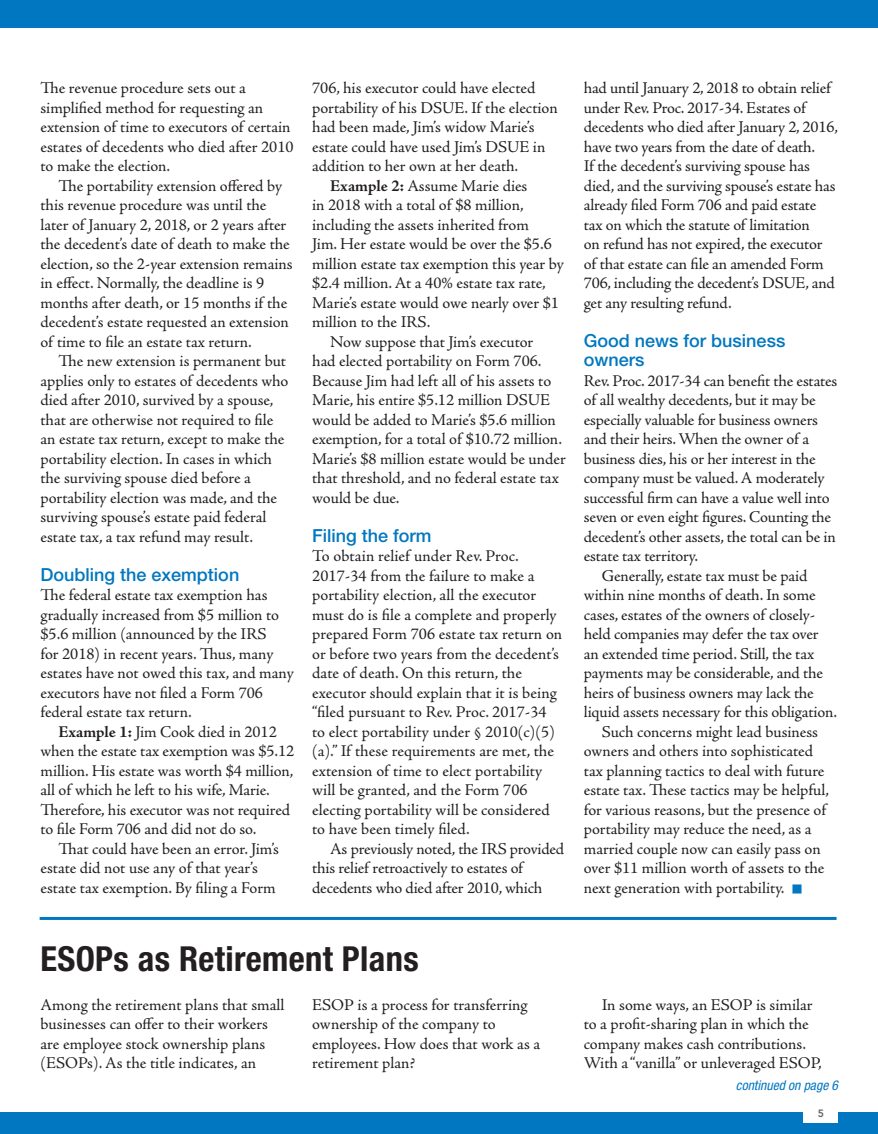
<style>
.page{position:relative;width:878px;height:1134px;background:#fff}
.page>*{position:absolute;margin:0;border:0;box-sizing:border-box;transform-origin:0 0}
.t1{font:700 condensed 34.5px "Helvetica Neue";letter-spacing:.01em;color:#231f20}
.t2{font:500 18px/19.5px "Helvetica Neue";color:#0077c0}
.t3{font:16.5px/19.5px "Adobe Jenson Pro";letter-spacing:-.005em;color:#231f20}
.t4{font:italic condensed 13.5px "Helvetica Neue";color:#0077c0}
.t5{font:800 10.5px "Avenir";color:#636366}
.s1{font-weight:700}
</style>
<div class="page">
<div style="left:0;top:0;width:878px;height:28px;background:#0077c0"></div>
<div style="left:0;top:1112px;width:878px;height:22px;background:#0077c0"></div>
<div style="left:803px;top:1104px;width:35px;height:19px;background:#fff"></div>
<hr style="left:40px;top:917px;width:796px;height:3px;background:#0077c0">
<p class="t3" style="left:40px;top:78px;width:254px">The revenue procedure sets out a simplified method for requesting an extension of time to executors of certain estates of decedents who died after 2010 to make the election.</p>
<p class="t3" style="left:40px;top:176px;width:254px;text-indent:18px">The portability extension offered by this revenue procedure was until the later of January 2, 2018, or 2 years after the decedent’s date of death to make the election, so the 2-year extension remains in effect. Normally, the deadline is 9 months after death, or 15 months if the decedent’s estate requested an extension of time to file an estate tax return.</p>
<p class="t3" style="left:40px;top:351px;width:249px;text-indent:18px">The new extension is permanent but applies only to estates of decedents who died after 2010, survived by a spouse, that are otherwise not required to file an estate tax return, except to make the portability election. In cases in which the surviving spouse died before a portability election was made, and the surviving spouse’s estate paid federal estate tax, a tax refund may result.</p>
<p class="t2" style="left:40px;top:564px;width:200px">Doubling the exemption</p>
<p class="t3" style="left:40px;top:585px;width:255px">The federal estate tax exemption has gradually increased from $5 million to $5.6 million (announced by the IRS<br>for 2018) in recent years. Thus, many estates have not owed this tax, and many executors have not filed a Form 706 federal estate tax return.</p>
<p class="t3" style="left:40px;top:722px;width:255px;text-indent:18px"><span class="s1">Example 1:</span> Jim Cook died in 2012 when the estate tax exemption was $5.12 million. His estate was worth $4 million, all of which he left to his wife, Marie.<br>Therefore, his executor was not required to file Form 706 and did not do so.</p>
<p class="t3" style="left:40px;top:839px;width:240px;text-indent:18px">That could have been an error. Jim’s estate did not use any of that year’s estate tax exemption. By filing a Form</p>
<p class="t3" style="left:312px;top:78px;width:225px">706, his executor could have elected</p>
<p class="t3" style="left:312px;top:98px;width:247px">portability of his DSUE. If the election</p>
<p class="t3" style="left:312px;top:117px;width:224px">had been made, Jim’s widow Marie’s</p>
<p class="t3" style="left:312px;top:137px;width:235px">estate could have used Jim’s DSUE in</p>
<p class="t3" style="left:312px;top:156px;width:207px">addition to her own at her death.</p>
<p class="t3" style="left:330px;top:176px;width:199px"><span class="s1">Example 2:</span> Assume Marie dies</p>
<p class="t3" style="left:312px;top:195px;width:213px">in 2018 with a total of $8 million,</p>
<p class="t3" style="left:312px;top:215px;width:218px">including the assets inherited from</p>
<p class="t3" style="left:312px;top:234px;width:241px">Jim. Her estate would be over the $5.6</p>
<p class="t3" style="left:312px;top:254px;width:253px">million estate tax exemption this year by</p>
<p class="t3" style="left:312px;top:273px;width:235px">$2.4 million. At a 40% estate tax rate,</p>
<p class="t3" style="left:312px;top:293px;width:248px">Marie’s estate would owe nearly over $1</p>
<p class="t3" style="left:312px;top:312px;width:120px">million to the IRS.</p>
<p class="t3" style="left:330px;top:332px;width:205px">Now suppose that Jim’s executor</p>
<p class="t3" style="left:312px;top:351px;width:231px">had elected portability on Form 706.</p>
<p class="t3" style="left:312px;top:371px;width:240px">Because Jim had left all of his assets to</p>
<p class="t3" style="left:312px;top:390px;width:239px">Marie, his entire $5.12 million DSUE</p>
<p class="t3" style="left:312px;top:410px;width:245px">would be added to Marie’s $5.6 million</p>
<p class="t3" style="left:312px;top:429px;width:251px">exemption, for a total of $10.72 million.</p>
<p class="t3" style="left:312px;top:449px;width:255px">Marie’s $8 million estate would be under</p>
<p class="t3" style="left:312px;top:468px;width:248px">that threshold, and no federal estate tax</p>
<p class="t3" style="left:312px;top:488px;width:89px">would be due.</p>
<p class="t2" style="left:312px;top:525px;width:121px">Filing the form</p>
<p class="t3" style="left:312px;top:546px;width:251px">To obtain relief under Rev. Proc.<br>2017-34 from the failure to make a portability election, all the executor must do is file a complete and properly prepared Form 706 estate tax return on or before two years from the decedent’s date of death. On this return, the executor should explain that it is being “filed pursuant to Rev. Proc. 2017-34 to elect portability under § 2010(c)(5) (a).” If these requirements are met, the extension of time to elect portability will be granted, and the Form 706 electing portability will be considered to have been timely filed.</p>
<p class="t3" style="left:312px;top:839px;width:253px;text-indent:18px">As previously noted, the IRS provided this relief retroactively to estates of decedents who died after 2010, which</p>
<p class="t3" style="left:584px;top:78px;width:255px">had until January 2, 2018 to obtain relief under Rev. Proc. 2017-34. Estates of decedents who died after January 2, 2016, have two years from the date of death.<br>If the decedent’s surviving spouse has died, and the surviving spouse’s estate has already filed Form 706 and paid estate tax on which the statute of limitation<br>on refund has not expired, the executor of that estate can file an amended Form 706, including the decedent’s DSUE, and get any resulting refund.</p>
<p class="t2" style="left:584px;top:330px;width:203px">Good news for business owners</p>
<p class="t3" style="left:584px;top:371px;width:255px">Rev. Proc. 2017-34 can benefit the estates</p>
<p class="t3" style="left:584px;top:390px;width:233px">of all wealthy decedents, but it may be</p>
<p class="t3" style="left:584px;top:410px;width:236px">especially valuable for business owners</p>
<p class="t3" style="left:584px;top:429px;width:227px">and their heirs. When the owner of a</p>
<p class="t3" style="left:584px;top:449px;width:233px">business dies, his or her interest in the</p>
<p class="t3" style="left:584px;top:468px;width:242px">company must be valued. A moderately</p>
<p class="t3" style="left:584px;top:488px;width:247px">successful firm can have a value well into</p>
<p class="t3" style="left:584px;top:507px;width:249px">seven or even eight figures. Counting the</p>
<p class="t3" style="left:584px;top:527px;width:253px">decedent’s other assets, the total can be in</p>
<p class="t3" style="left:584px;top:546px;width:116px">estate tax territory.</p>
<p class="t3" style="left:602px;top:566px;width:207px">Generally, estate tax must be paid</p>
<p class="t3" style="left:584px;top:585px;width:233px">within nine months of death. In some</p>
<p class="t3" style="left:584px;top:605px;width:233px">cases, estates of the owners of closely-</p>
<p class="t3" style="left:584px;top:624px;width:236px">held companies may defer the tax over</p>
<p class="t3" style="left:584px;top:644px;width:232px">an extended time period. Still, the tax</p>
<p class="t3" style="left:584px;top:663px;width:241px">payments may be considerable, and the</p>
<p class="t3" style="left:584px;top:683px;width:231px">heirs of business owners may lack the</p>
<p class="t3" style="left:584px;top:702px;width:255px">liquid assets necessary for this obligation.</p>
<p class="t3" style="left:602px;top:722px;width:218px">Such concerns might lead business</p>
<p class="t3" style="left:584px;top:741px;width:231px">owners and others into sophisticated</p>
<p class="t3" style="left:584px;top:761px;width:242px">tax planning tactics to deal with future</p>
<p class="t3" style="left:584px;top:780px;width:247px">estate tax. These tactics may be helpful,</p>
<p class="t3" style="left:584px;top:800px;width:244px">for various reasons, but the presence of</p>
<p class="t3" style="left:584px;top:819px;width:229px">portability may reduce the need, as a</p>
<p class="t3" style="left:584px;top:839px;width:238px">married couple now can easily pass on</p>
<p class="t3" style="left:584px;top:858px;width:242px">over $11 million worth of assets to the</p>
<p class="t3" style="left:584px;top:878px;width:202px">next generation with portability.</p>
<h1 class="t1" style="left:40px;top:937px;width:379px">ESOPs as Retirement Plans</h1>
<p class="t3" style="left:40px;top:995px;width:245px">Among the retirement plans that small businesses can offer to their workers are employee stock ownership plans (ESOPs). As the title indicates, an</p>
<p class="t3" style="left:312px;top:995px;width:230px">ESOP is a process for transferring ownership of the company to employees. How does that work as a retirement plan?</p>
<p class="t3" style="left:583px;top:995px;width:239px;text-indent:18px">In some ways, an ESOP is similar to a profit-sharing plan in which the company makes cash contributions.<br>With a “vanilla” or unleveraged ESOP,</p>
<p class="t4" style="left:736px;top:1077px;width:104px">continued on page 6</p>
<p class="t5" style="left:817px;top:1107px;width:8px">5</p>
</div>
